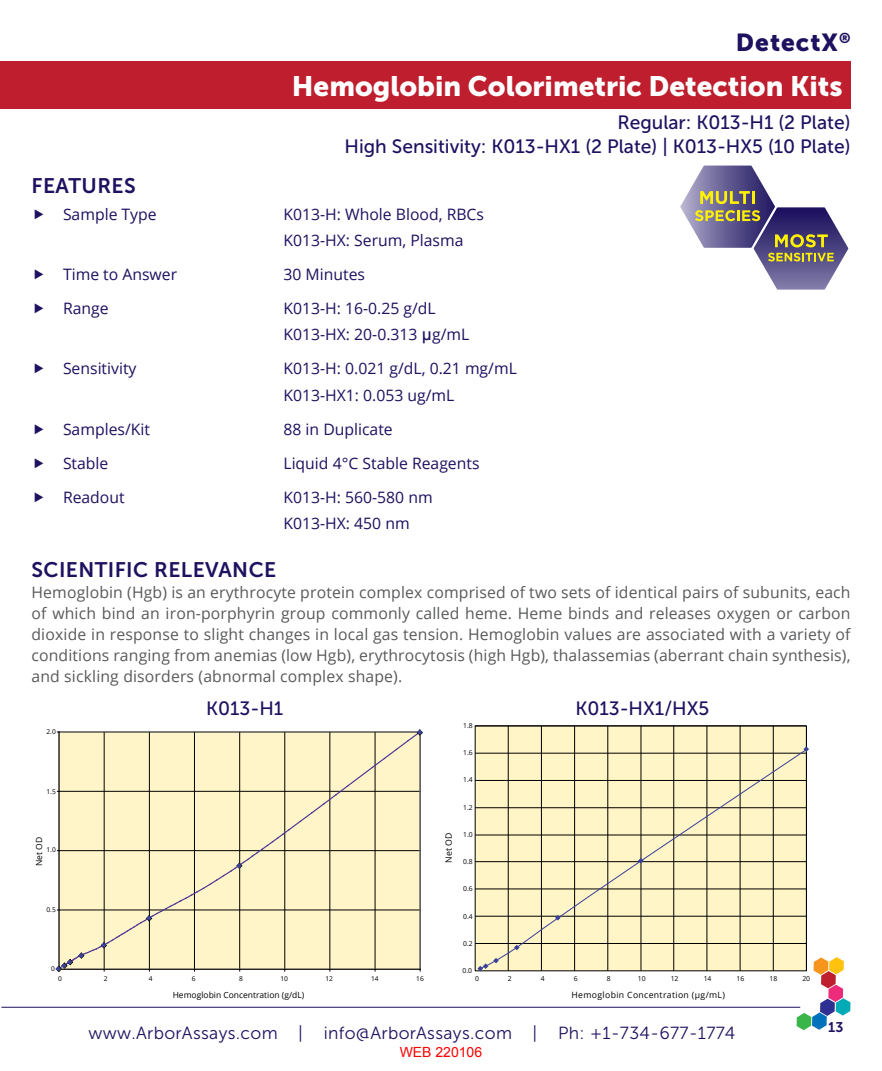
<style>
.page{position:relative;width:882px;height:1071px;background:#fff}
.page>*{position:absolute;margin:0;border:0;box-sizing:border-box;transform-origin:0 0}
.t1{font:28px "Museo Sans 900";color:#fff}
.t2{font:24.5px "Museo Sans 900";letter-spacing:.04em;color:#1d1160}
.t3{font:21px "Museo Sans 700";letter-spacing:.02em;color:#1d1160}
.t4{font:19.25px/24.5px "Museo Sans 500";color:#1d1160;text-align:right}
.t5{font:17.5px "Museo Sans 300";letter-spacing:.02em;color:#1d1160}
.t6{font:15.75px/21px "Open Sans";letter-spacing:.01em;color:#58595b;text-align:justify}
.t7{font:15.75px/26.2px "Open Sans";color:#1d1160}
.t8{font:14px "Arial";color:#f00}
.t9{font:14px "Museo Sans 700";color:#1d1160}
.t10{font:8.75px "Open Sans";letter-spacing:.04em;color:#000}
.t11{font:8.4px "Open Sans";color:#010101}
.t12{font:6.83px "Open Sans";letter-spacing:-.01em;color:#000}
.t13{font:6.65px "Open Sans";color:#010101}
.s1{font-family:"Gill Sans";font-size:19.25px}
</style>
<div class="page">
<div style="left:0;top:62px;width:850px;height:47px;background:#be1e2d"></div>
<hr style="left:1px;top:1007px;width:799px;height:1px;background:#1d1160">
<svg style="left:797px;top:957px;width:54px;height:73px"></svg>
<svg style="left:55px;top:729px;width:368px;height:243px;background:#f1e8c0"></svg>
<div style="left:475px;top:726px;width:331px;height:245px;background:#fff5c7"></div>
<hr style="left:475px;top:943px;width:331px;height:1px;background:#000">
<hr style="left:475px;top:916px;width:331px;height:1px;background:#000">
<hr style="left:475px;top:889px;width:331px;height:1px;background:#000">
<hr style="left:475px;top:861px;width:331px;height:1px;background:#000">
<hr style="left:475px;top:835px;width:331px;height:1px;background:#000">
<hr style="left:475px;top:807px;width:331px;height:1px;background:#000">
<hr style="left:475px;top:780px;width:331px;height:1px;background:#000">
<hr style="left:475px;top:753px;width:331px;height:1px;background:#000">
<hr style="left:508px;top:726px;width:1px;height:245px;background:#000">
<hr style="left:541px;top:726px;width:1px;height:245px;background:#000">
<hr style="left:574px;top:726px;width:1px;height:245px;background:#000">
<hr style="left:607px;top:726px;width:1px;height:245px;background:#000">
<hr style="left:641px;top:726px;width:1px;height:245px;background:#000">
<hr style="left:673px;top:726px;width:1px;height:245px;background:#000">
<hr style="left:707px;top:726px;width:1px;height:245px;background:#000">
<hr style="left:740px;top:726px;width:1px;height:245px;background:#000">
<hr style="left:773px;top:726px;width:1px;height:245px;background:#000">
<svg style="left:479px;top:748px;width:329px;height:222px"></svg>
<svg style="left:638px;top:858px;width:6px;height:6px"></svg>
<svg style="left:803px;top:746px;width:6px;height:6px"></svg>
<svg style="left:555px;top:915px;width:6px;height:6px"></svg>
<svg style="left:514px;top:945px;width:6px;height:5px"></svg>
<svg style="left:478px;top:958px;width:21px;height:13px"></svg>
<svg style="left:680px;top:165px;width:169px;height:125px"></svg>
<h2 class="t2" style="left:736px;top:28px;width:116px">DetectX<sup>®</sup></h2>
<h1 class="t1" style="left:292px;top:70px;width:552px">Hemoglobin Colorimetric Detection Kits</h1>
<p class="t4" style="left:345px;top:110px;width:507px">Regular: K013-H1 (2 Plate)<br>High Sensitivity: K013-HX1 (2 Plate) | K013-HX5 (10 Plate)</p>
<h3 class="t3" style="left:32px;top:174px;width:106px">FEATURES</h3>
<p class="t7" style="left:63px;top:200px;width:95px">Sample Type</p>
<p class="t7" style="left:284px;top:200px;width:202px">K013-H: Whole Blood, RBCs<br>K013-HX: Serum, Plasma</p>
<p class="t7" style="left:63px;top:261px;width:116px">Time to Answer</p>
<p class="t7" style="left:284px;top:261px;width:83px">30 Minutes</p>
<p class="t7" style="left:63px;top:295px;width:47px">Range</p>
<p class="t7" style="left:284px;top:295px;width:187px">K013-H: 16-0.25 g/dL<br>K013-HX: 20-0.313 <span class="s1">µ</span>g/mL</p>
<p class="t7" style="left:63px;top:355px;width:75px">Sensitivity</p>
<p class="t7" style="left:284px;top:355px;width:235px">K013-H: 0.021 g/dL, 0.21 mg/mL<br>K013-HX1: 0.053 ug/mL</p>
<p class="t7" style="left:63px;top:416px;width:89px">Samples/Kit</p>
<p class="t7" style="left:284px;top:416px;width:111px">88 in Duplicate</p>
<p class="t7" style="left:63px;top:450px;width:47px">Stable</p>
<p class="t7" style="left:284px;top:450px;width:198px">Liquid 4°C Stable Reagents</p>
<p class="t7" style="left:63px;top:484px;width:63px">Readout</p>
<p class="t7" style="left:284px;top:484px;width:151px">K013-H: 560-580 nm<br>K013-HX: 450 nm</p>
<h3 class="t3" style="left:32px;top:558px;width:246px">SCIENTIFIC RELEVANCE</h3>
<p class="t6" style="left:32px;top:582px;width:821px">Hemoglobin (Hgb) is an erythrocyte protein complex comprised of two sets of identical pairs of subunits, each of which bind an iron-porphyrin group commonly called heme. Heme binds and releases oxygen or carbon dioxide in response to slight changes in local gas tension. Hemoglobin values are associated with a variety of conditions ranging from anemias (low Hgb), erythrocytosis (high Hgb), thalassemias (aberrant chain synthesis), and sickling disorders (abnormal complex shape).</p>
<p class="t4" style="left:206px;top:696px;width:79px">K013-H1</p>
<p class="t4" style="left:575px;top:696px;width:135px">K013-HX1/HX5</p>
<p class="t13" style="left:46px;top:727px;width:11px">2.0</p>
<p class="t13" style="left:46px;top:787px;width:11px">1.5</p>
<p class="t11" style="left:33px;top:866px;width:31px;rotate:-90deg">Net OD</p>
<p class="t10" style="left:443px;top:863px;width:32px;rotate:-90deg">Net OD</p>
<p class="t13" style="left:46px;top:845px;width:11px">1.0</p>
<p class="t13" style="left:46px;top:905px;width:11px">0.5</p>
<p class="t13" style="left:51px;top:964px;width:5px">0</p>
<p class="t13" style="left:58px;top:974px;width:5px">0</p>
<p class="t13" style="left:104px;top:974px;width:5px">2</p>
<p class="t13" style="left:149px;top:974px;width:5px">4</p>
<p class="t13" style="left:192px;top:974px;width:5px">6</p>
<p class="t13" style="left:239px;top:974px;width:5px">8</p>
<p class="t13" style="left:280px;top:974px;width:9px">10</p>
<p class="t13" style="left:325px;top:974px;width:9px">12</p>
<p class="t13" style="left:371px;top:974px;width:9px">14</p>
<p class="t13" style="left:416px;top:974px;width:9px">16</p>
<p class="t11" style="left:173px;top:989px;width:133px">Hemoglobin Concentration (g/dL)</p>
<p class="t12" style="left:463px;top:721px;width:11px">1.8</p>
<p class="t12" style="left:463px;top:748px;width:11px">1.6</p>
<p class="t12" style="left:463px;top:775px;width:11px">1.4</p>
<p class="t12" style="left:463px;top:802px;width:11px">1.2</p>
<p class="t12" style="left:463px;top:830px;width:11px">1.0</p>
<p class="t12" style="left:463px;top:857px;width:11px">0.8</p>
<p class="t12" style="left:463px;top:884px;width:11px">0.6</p>
<p class="t12" style="left:463px;top:912px;width:11px">0.4</p>
<p class="t12" style="left:463px;top:939px;width:11px">0.2</p>
<p class="t12" style="left:463px;top:965px;width:11px">0.0</p>
<p class="t12" style="left:475px;top:974px;width:5px">0</p>
<p class="t12" style="left:508px;top:974px;width:5px">2</p>
<p class="t12" style="left:541px;top:974px;width:5px">4</p>
<p class="t12" style="left:574px;top:974px;width:5px">6</p>
<p class="t12" style="left:607px;top:974px;width:5px">8</p>
<p class="t12" style="left:638px;top:974px;width:9px">10</p>
<p class="t12" style="left:671px;top:974px;width:9px">12</p>
<p class="t12" style="left:704px;top:974px;width:9px">14</p>
<p class="t12" style="left:737px;top:974px;width:9px">16</p>
<p class="t12" style="left:770px;top:974px;width:9px">18</p>
<p class="t12" style="left:802px;top:974px;width:9px">20</p>
<p class="t10" style="left:571px;top:989px;width:155px">Hemoglobin Concentration (µg/mL)</p>
<p class="t5" style="left:89px;top:1023px;width:648px">www.ArborAssays.com | info@ArborAssays.com | Ph: +1-734-677-1774</p>
<p class="t9" style="left:828px;top:1019px;width:17px">13</p>
<p class="t8" style="left:400px;top:1043px;width:84px">WEB 220106</p>
</div>
